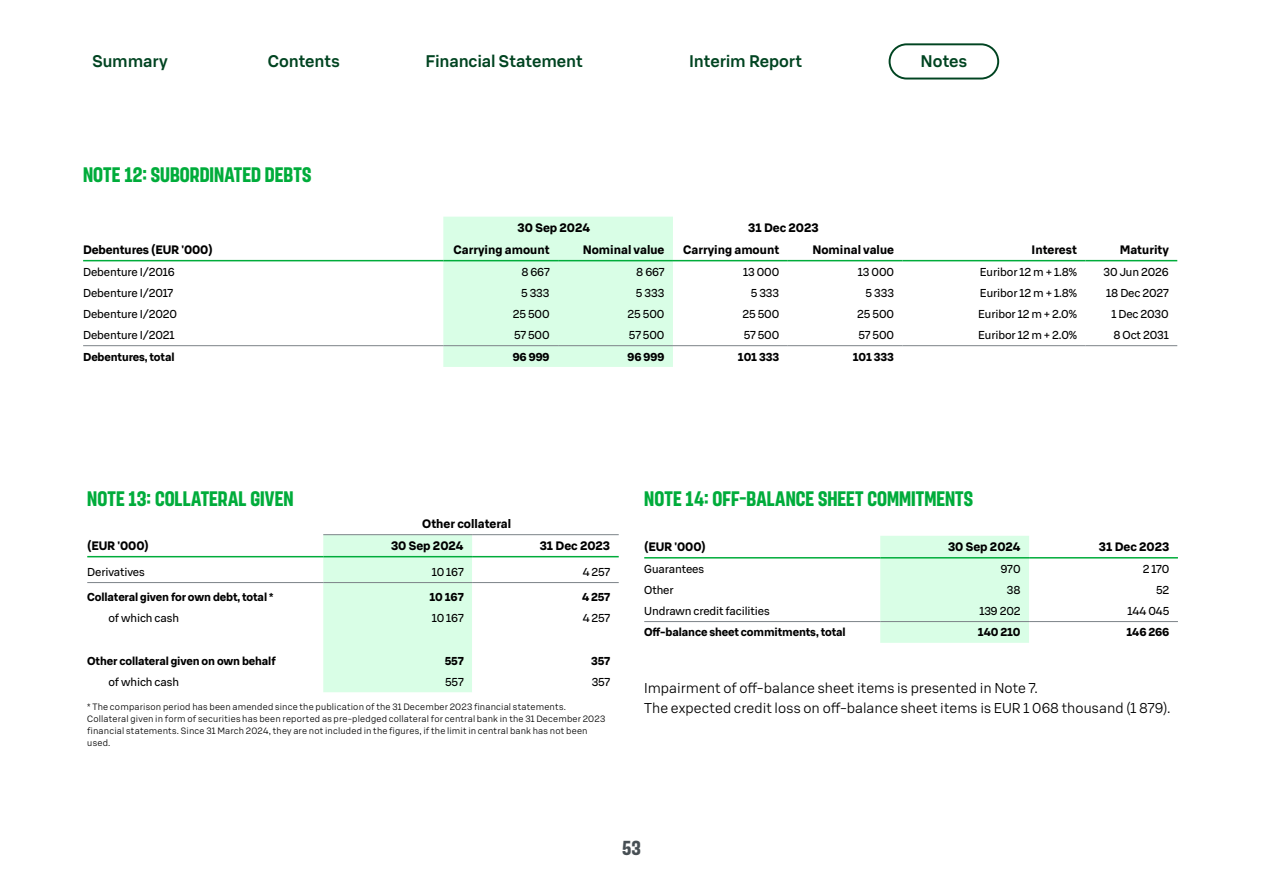
<style>
.page{position:relative;width:1263px;height:893px;background:#fff}
.page>*{position:absolute;margin:0;border:0;box-sizing:border-box;transform-origin:0 0}
.t1{font:700 21px "S Bonus Display";color:#00ac3b}
.t2{font:700 20.25px "S Bonus Display";color:#474f54}
.t3{font:500 16.5px "S Bonus UX";letter-spacing:-.005em;color:#004421}
.t4{font:300 13.95px/20.2px "S Bonus UX";letter-spacing:.005em;color:#000}
.t5{font:700 12px "S Bonus UX";color:#000}
.t6{font:11.25px "S Bonus UX";letter-spacing:-.01em;color:#000}
.t7{font:700 11.25px "S Bonus UX";letter-spacing:-.01em;color:#000}
.t8{font:300 9px/12px "S Bonus UX";letter-spacing:.02em;color:#000}
</style>
<div class="page">
<svg style="left:323px;top:535px;width:296px;height:157px"></svg>
<hr style="left:323px;top:534px;width:149px;height:1px;background:#7c8388">
<hr style="left:472px;top:534px;width:147px;height:1px;background:#7c8388">
<hr style="left:87px;top:556px;width:236px;height:1px;background:#00ac3b">
<hr style="left:323px;top:556px;width:149px;height:1px;background:#00ac3b">
<hr style="left:472px;top:556px;width:147px;height:1px;background:#00ac3b">
<hr style="left:87px;top:582px;width:236px;height:1px;background:#7c8388">
<hr style="left:323px;top:582px;width:149px;height:1px;background:#7c8388">
<hr style="left:472px;top:582px;width:147px;height:1px;background:#7c8388">
<div style="left:880px;top:536px;width:150px;height:107px;background:#d9fee6"></div>
<hr style="left:644px;top:557px;width:236px;height:2px;background:#00ac3b">
<hr style="left:880px;top:557px;width:149px;height:2px;background:#00ac3b">
<hr style="left:1029px;top:557px;width:149px;height:2px;background:#00ac3b">
<hr style="left:644px;top:621px;width:236px;height:1px;background:#7c8388">
<hr style="left:880px;top:621px;width:149px;height:1px;background:#7c8388">
<hr style="left:1029px;top:621px;width:149px;height:1px;background:#7c8388">
<div style="left:443px;top:217px;width:230px;height:150px;background:#d9fee6"></div>
<hr style="left:83px;top:260px;width:360px;height:1px;background:#00ac3b">
<hr style="left:443px;top:260px;width:115px;height:1px;background:#00ac3b">
<hr style="left:558px;top:260px;width:115px;height:1px;background:#00ac3b">
<hr style="left:673px;top:260px;width:115px;height:1px;background:#00ac3b">
<hr style="left:788px;top:260px;width:114px;height:1px;background:#00ac3b">
<hr style="left:902px;top:260px;width:183px;height:1px;background:#00ac3b">
<hr style="left:1085px;top:260px;width:92px;height:1px;background:#00ac3b">
<hr style="left:83px;top:345px;width:360px;height:1px;background:#7c8388">
<hr style="left:443px;top:345px;width:115px;height:1px;background:#7c8388">
<hr style="left:558px;top:345px;width:115px;height:1px;background:#7c8388">
<hr style="left:673px;top:345px;width:115px;height:1px;background:#7c8388">
<hr style="left:788px;top:345px;width:114px;height:1px;background:#7c8388">
<hr style="left:902px;top:345px;width:183px;height:1px;background:#7c8388">
<hr style="left:1085px;top:345px;width:92px;height:1px;background:#7c8388">
<h3 class="t3" style="left:92px;top:50px;width:77px">Summary</h3>
<h3 class="t3" style="left:268px;top:50px;width:73px">Contents</h3>
<h3 class="t3" style="left:425px;top:50px;width:159px">Financial Statement</h3>
<h3 class="t3" style="left:689px;top:50px;width:114px">Interim Report</h3>
<h3 class="t3" style="left:921px;top:50px;width:48px">Notes</h3>
<h1 class="t1" style="left:83px;top:162px;width:230px">NOTE 12: SUBORDINATED DEBTS</h1>
<p class="t5" style="left:518px;top:220px;width:74px">30 Sep 2024</p>
<p class="t5" style="left:748px;top:220px;width:72px">31 Dec 2023</p>
<p class="t5" style="left:83px;top:242px;width:131px">Debentures (EUR '000)</p>
<p class="t5" style="left:454px;top:242px;width:97px">Carrying amount</p>
<p class="t5" style="left:583px;top:242px;width:83px">Nominal value</p>
<p class="t5" style="left:683px;top:242px;width:97px">Carrying amount</p>
<p class="t5" style="left:812px;top:242px;width:83px">Nominal value</p>
<p class="t5" style="left:1031px;top:242px;width:47px">Interest</p>
<p class="t5" style="left:1120px;top:242px;width:51px">Maturity</p>
<p class="t6" style="left:83px;top:264px;width:93px">Debenture I/2016</p>
<p class="t6" style="left:521px;top:264px;width:30px">8 667</p>
<p class="t6" style="left:636px;top:264px;width:30px">8 667</p>
<p class="t6" style="left:743px;top:264px;width:38px">13 000</p>
<p class="t6" style="left:858px;top:264px;width:38px">13 000</p>
<p class="t6" style="left:980px;top:264px;width:98px">Euribor 12 m + 1.8%</p>
<p class="t6" style="left:1103px;top:264px;width:67px">30 Jun 2026</p>
<p class="t6" style="left:83px;top:285px;width:92px">Debenture I/2017</p>
<p class="t6" style="left:521px;top:285px;width:30px">5 333</p>
<p class="t6" style="left:636px;top:285px;width:30px">5 333</p>
<p class="t6" style="left:751px;top:285px;width:30px">5 333</p>
<p class="t6" style="left:865px;top:285px;width:30px">5 333</p>
<p class="t6" style="left:980px;top:285px;width:98px">Euribor 12 m + 1.8%</p>
<p class="t6" style="left:1106px;top:285px;width:64px">18 Dec 2027</p>
<p class="t6" style="left:83px;top:306px;width:96px">Debenture I/2020</p>
<p class="t6" style="left:513px;top:306px;width:38px">25 500</p>
<p class="t6" style="left:627px;top:306px;width:38px">25 500</p>
<p class="t6" style="left:742px;top:306px;width:38px">25 500</p>
<p class="t6" style="left:857px;top:306px;width:38px">25 500</p>
<p class="t6" style="left:978px;top:306px;width:100px">Euribor 12 m + 2.0%</p>
<p class="t6" style="left:1111px;top:306px;width:59px">1 Dec 2030</p>
<p class="t6" style="left:83px;top:328px;width:93px">Debenture I/2021</p>
<p class="t6" style="left:514px;top:328px;width:37px">57 500</p>
<p class="t6" style="left:629px;top:328px;width:37px">57 500</p>
<p class="t6" style="left:744px;top:328px;width:37px">57 500</p>
<p class="t6" style="left:859px;top:328px;width:37px">57 500</p>
<p class="t6" style="left:978px;top:328px;width:100px">Euribor 12 m + 2.0%</p>
<p class="t6" style="left:1113px;top:328px;width:57px">8 Oct 2031</p>
<p class="t7" style="left:83px;top:349px;width:93px">Debentures, total</p>
<p class="t7" style="left:513px;top:349px;width:38px">96 999</p>
<p class="t7" style="left:627px;top:349px;width:38px">96 999</p>
<p class="t7" style="left:738px;top:349px;width:43px">101 333</p>
<p class="t7" style="left:853px;top:349px;width:43px">101 333</p>
<h1 class="t1" style="left:87px;top:486px;width:208px">NOTE 13: COLLATERAL GIVEN</h1>
<p class="t5" style="left:422px;top:516px;width:90px">Other collateral</p>
<p class="t5" style="left:87px;top:538px;width:63px">(EUR '000)</p>
<p class="t5" style="left:391px;top:538px;width:74px">30 Sep 2024</p>
<p class="t5" style="left:540px;top:538px;width:72px">31 Dec 2023</p>
<p class="t6" style="left:87px;top:565px;width:59px">Derivatives</p>
<p class="t6" style="left:432px;top:565px;width:34px">10 167</p>
<p class="t6" style="left:583px;top:565px;width:29px">4 257</p>
<p class="t7" style="left:87px;top:590px;width:188px">Collateral given for own debt, total *</p>
<p class="t7" style="left:430px;top:590px;width:36px">10 167</p>
<p class="t7" style="left:582px;top:590px;width:30px">4 257</p>
<p class="t6" style="left:109px;top:610px;width:72px">of which cash</p>
<p class="t6" style="left:432px;top:610px;width:34px">10 167</p>
<p class="t6" style="left:583px;top:610px;width:29px">4 257</p>
<p class="t7" style="left:87px;top:653px;width:190px">Other collateral given on own behalf</p>
<p class="t7" style="left:445px;top:653px;width:21px">557</p>
<p class="t7" style="left:591px;top:653px;width:21px">357</p>
<p class="t6" style="left:109px;top:674px;width:72px">of which cash</p>
<p class="t6" style="left:445px;top:674px;width:20px">557</p>
<p class="t6" style="left:592px;top:674px;width:20px">357</p>
<p class="t8" style="left:87px;top:701px;width:520px">* The comparison period has been amended since the publication of the 31 December 2023 financial statements.<br>Collateral given in form of securities has been reported as pre-pledged collateral for central bank in the 31 December 2023 financial statements. Since 31 March 2024, they are not included in the figures, if the limit in central bank has not been used.</p>
<h1 class="t1" style="left:644px;top:486px;width:330px">NOTE 14: OFF-BALANCE SHEET COMMITMENTS</h1>
<p class="t5" style="left:644px;top:539px;width:63px">(EUR '000)</p>
<p class="t5" style="left:948px;top:539px;width:74px">30 Sep 2024</p>
<p class="t5" style="left:1099px;top:539px;width:72px">31 Dec 2023</p>
<p class="t6" style="left:644px;top:561px;width:61px">Guarantees</p>
<p class="t6" style="left:1001px;top:561px;width:21px">970</p>
<p class="t6" style="left:1143px;top:561px;width:28px">2 170</p>
<p class="t6" style="left:644px;top:582px;width:31px">Other</p>
<p class="t6" style="left:1007px;top:582px;width:15px">38</p>
<p class="t6" style="left:1156px;top:582px;width:15px">52</p>
<p class="t6" style="left:644px;top:604px;width:127px">Undrawn credit facilities</p>
<p class="t6" style="left:979px;top:604px;width:43px">139 202</p>
<p class="t6" style="left:1128px;top:604px;width:43px">144 045</p>
<p class="t7" style="left:644px;top:625px;width:203px">Off-balance sheet commitments, total</p>
<p class="t7" style="left:978px;top:625px;width:44px">140 210</p>
<p class="t7" style="left:1126px;top:625px;width:44px">146 266</p>
<p class="t4" style="left:644px;top:677px;width:528px">Impairment of off-balance sheet items is presented in Note 7.<br>The expected credit loss on off-balance sheet items is EUR 1 068 thousand (1 879).</p>
<h2 class="t2" style="left:622px;top:835px;width:20px">53</h2>
</div>
